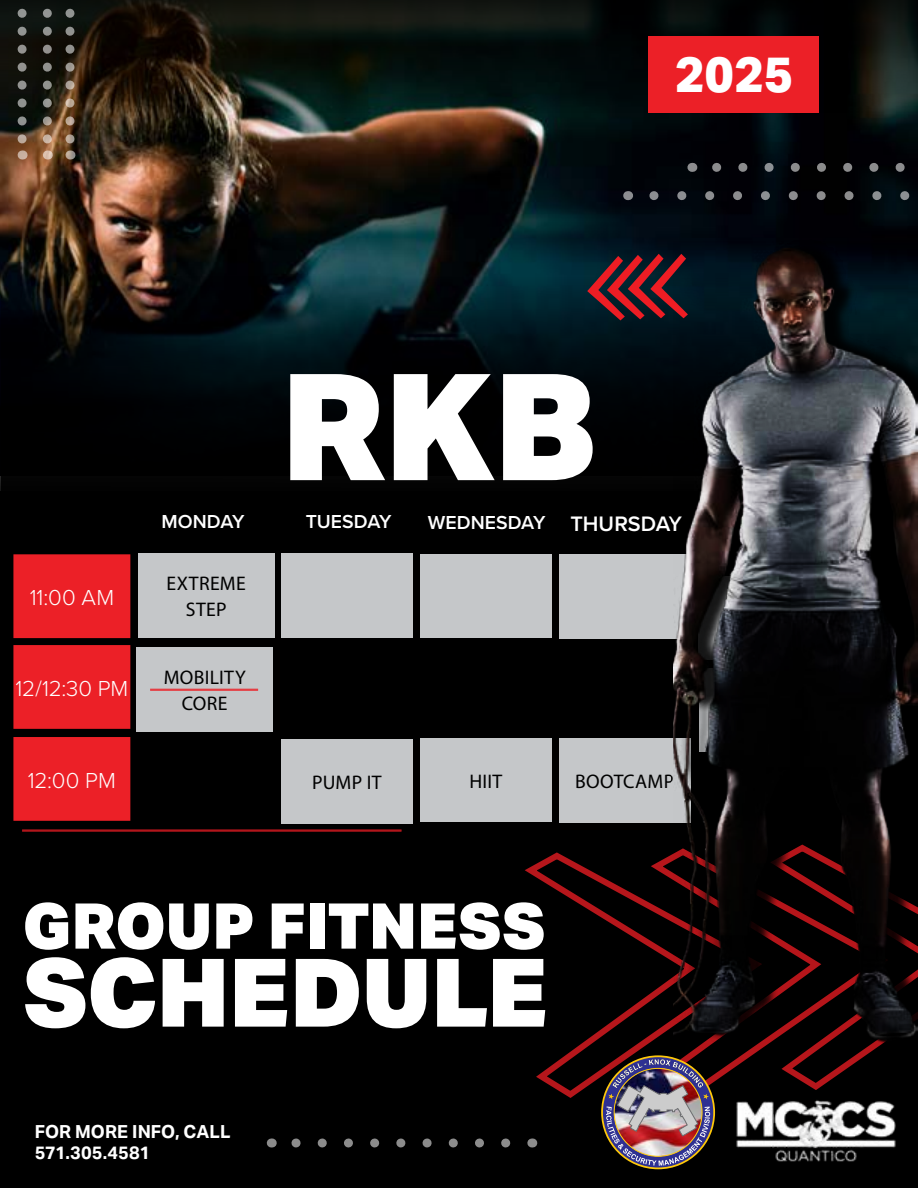
<style>
.page{position:relative;width:918px;height:1188px;background:#fff}
.page>*{position:absolute;margin:0;border:0;box-sizing:border-box;transform-origin:0 0}
.t1{font:900 148.5px "Aktiv Grotesk";color:#fff}
.t2{font:900 94.8px "Aktiv Grotesk";color:#fff}
.t3{font:900 63.15px "Aktiv Grotesk";letter-spacing:.005em;color:#fff}
.t4{font:800 49.95px "Aktiv Grotesk";color:#fff}
.t5{font:300 22.5px "Proxima Nova";color:#fff}
.t6{font:19.65px/25.7px "Avenir LT Std";letter-spacing:.015em;color:#000;text-align:center}
.t7{font:600 19.5px "Proxima Nova";letter-spacing:.005em;color:#fff}
.t8{font:700 18px/21.6px "Aktiv Grotesk";letter-spacing:.005em;color:#fff}
.s1{font-size:21.75px}
</style>
<div class="page">
<div style="left:0;top:492px;width:918px;height:696px;background:#000"></div>
<img style="left:0;top:113px;width:918px;height:156px">
<svg style="left:0;top:269px;width:674px;height:223px;background:#040a0d"></svg>
<svg style="left:0;top:0;width:918px;height:113px;background:#11140f"></svg>
<div style="left:14px;top:555px;width:115px;height:82px;background:#ec2027"></div>
<div style="left:13px;top:554px;width:117px;height:84px;border:2px solid #ec2027"></div>
<div style="left:14px;top:646px;width:115px;height:82px;background:#ec2027"></div>
<div style="left:13px;top:645px;width:117px;height:84px;border:2px solid #ec2027"></div>
<div style="left:14px;top:738px;width:115px;height:82px;background:#ec2027"></div>
<div style="left:13px;top:737px;width:117px;height:84px;border:2px solid #ec2027"></div>
<div style="left:281px;top:553px;width:132px;height:85px;background:#c5c7c9"></div>
<div style="left:281px;top:739px;width:132px;height:85px;background:#c5c7c9"></div>
<div style="left:420px;top:554px;width:132px;height:84px;background:#c5c7c9"></div>
<div style="left:420px;top:739px;width:132px;height:83px;background:#c5c7c9"></div>
<div style="left:559px;top:554px;width:132px;height:85px;background:#c5c7c9"></div>
<div style="left:559px;top:739px;width:132px;height:84px;background:#c5c7c9"></div>
<div style="left:138px;top:553px;width:136px;height:85px;background:#c5c7c9"></div>
<div style="left:137px;top:647px;width:136px;height:85px;background:#c5c7c9"></div>
<div style="left:649px;top:36px;width:170px;height:77px;background:#ec2027"></div>
<hr style="left:22px;top:830px;width:380px;height:1px;background:#ed1d24">
<hr style="left:22px;top:831px;width:380px;height:1px;background:#ed1d24">
<hr style="left:150px;top:689px;width:108px;height:1px;background:#ed1d24">
<hr style="left:150px;top:690px;width:108px;height:1px;background:#ed1d24">
<svg style="left:781px;top:1049px;width:94px;height:41px"></svg>
<svg style="left:525px;top:852px;width:236px;height:247px"></svg>
<img style="left:734px;top:1098px;width:162px;height:63px">
<div style="left:601px;top:1055px;width:114px;height:114px;border:2px solid #fec80a;border-radius:50%"></div>
<img style="left:606px;top:1059px;width:104px;height:107px">
<img style="left:674px;top:241px;width:204px;height:808px">
<div style="left:681px;top:239px;width:237px;height:808px;background:#000;opacity:.75"></div>
<svg style="left:291px;top:1138px;width:215px;height:10px"></svg>
<div style="left:29px;top:905px;width:536px;height:144px;background:#000"></div>
<svg style="left:66px;top:0;width:9px;height:160px"></svg>
<svg style="left:18px;top:0;width:9px;height:160px"></svg>
<svg style="left:43px;top:0;width:9px;height:160px"></svg>
<svg style="left:587px;top:254px;width:101px;height:66px;background:#551e27"></svg>
<svg style="left:642px;top:191px;width:263px;height:9px;background:#23262b"></svg>
<svg style="left:705px;top:163px;width:213px;height:9px;background:#242629"></svg>
<h3 class="t4" style="left:675px;top:46px;width:120px">2025</h3>
<h1 class="t1" style="left:281px;top:342px;width:317px">RKB</h1>
<p class="t5" style="left:30px;top:581px;width:86px">11:00 AM</p>
<p class="t5" style="left:15px;top:672px;width:114px">12/12:30 PM</p>
<p class="t7" style="left:161px;top:507px;width:85px">MONDAY</p>
<p class="t7" style="left:306px;top:507px;width:87px">TUESDAY</p>
<p class="t7" style="left:428px;top:508px;width:256px">WEDNESDAY <span class="s1">THURSDAY</span></p>
<p class="t6" style="left:167px;top:571px;width:81px">EXTREME<br>STEP</p>
<p class="t6" style="left:164px;top:664px;width:84px">MOBILITY<br>CORE</p>
<p class="t5" style="left:28px;top:764px;width:89px">12:00 PM</p>
<p class="t6" style="left:312px;top:769px;width:71px">PUMP IT</p>
<p class="t6" style="left:469px;top:768px;width:34px">HIIT</p>
<p class="t6" style="left:575px;top:769px;width:101px">BOOTCAMP</p>
<h3 class="t3" style="left:23px;top:890px;width:524px">GROUP FITNESS</h3>
<h2 class="t2" style="left:23px;top:938px;width:526px">SCHEDULE</h2>
<p class="t8" style="left:35px;top:1121px;width:197px">FOR MORE INFO, CALL<br>571.305.4581</p>
</div>
